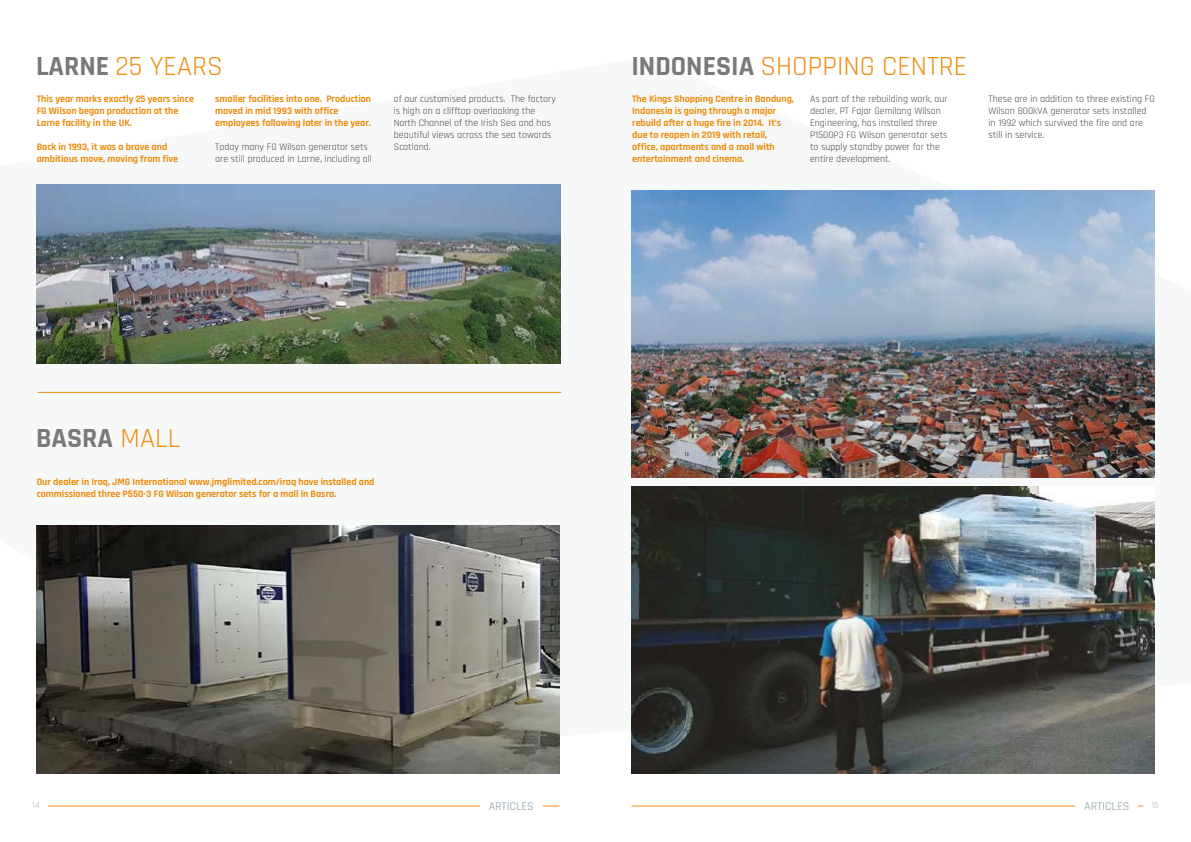
<style>
.page{position:relative;width:1191px;height:842px;background:#fff}
.page>*{position:absolute;margin:0;border:0;box-sizing:border-box;transform-origin:0 0}
.t1{font:28px "Rajdhani";color:#ee8d11}
.t2{font:700 28px "Rajdhani";color:#787a7a}
.t3{font:500 12px "Rajdhani";color:#a4b3b7}
.t4{font:700 10px/12px "Rajdhani";color:#ee8d11}
.t5{font:10px/12px "Rajdhani";color:#464644}
.t6{font:9px "Rajdhani";color:#a4b3b7}
.s1{font-weight:700;color:#787a7a}
.s2{font-weight:400;color:#ee8d11}
</style>
<div class="page">
<hr style="left:48px;top:806px;width:511px;height:1px;background:#ee8d11">
<hr style="left:631px;top:806px;width:512px;height:1px;background:#ee8d11">
<div style="left:1075px;top:790px;width:63px;height:28px;background:#fff"></div>
<img style="left:631px;top:486px;width:524px;height:288px">
<img style="left:631px;top:191px;width:524px;height:287px">
<img style="left:37px;top:185px;width:523px;height:179px">
<img style="left:36px;top:525px;width:523px;height:249px">
<hr style="left:38px;top:392px;width:523px;height:1px;background:#ee8d11">
<div style="left:480px;top:790px;width:62px;height:28px;background:#fff"></div>
<h1 class="t1" style="left:36px;top:50px;width:188px"><span class="s1">LARNE</span> 25 YEARS</h1>
<p class="t4" style="left:37px;top:93px;width:159px">This year marks exactly 25 years since<br>FG Wilson began production at the<br>Larne facility in the UK.</p>
<p class="t4" style="left:37px;top:141px;width:143px">Back in 1993, it was a brave and ambitious move, moving from five</p>
<p class="t4" style="left:215px;top:93px;width:157px">smaller facilities into one. Production moved in mid 1993 with office employees following later in the year.</p>
<p class="t5" style="left:215px;top:141px;width:158px">Today many FG Wilson generator sets are still produced in Larne, including all</p>
<p class="t5" style="left:394px;top:93px;width:164px">of our customised products. The factory is high on a clifftop overlooking the<br>North Channel of the Irish Sea and has beautiful views across the sea towards<br>Scotland.</p>
<h1 class="t1" style="left:631px;top:50px;width:337px"><span class="s1">INDONESIA</span> SHOPPING CENTRE</h1>
<p class="t4" style="left:632px;top:93px;width:163px">The Kings Shopping Centre in Bandung, Indonesia is going through a major rebuild after a huge fire in 2014. It’s due to reopen in 2019 with retail, office, apartments and a mall with entertainment and cinema.</p>
<p class="t5" style="left:810px;top:93px;width:139px">As part of the rebuilding work, our dealer, PT Fajar Gemilang Wilson<br>Engineering, has installed three<br>P1500P3 FG Wilson generator sets to supply standby power for the entire development.</p>
<p class="t5" style="left:988px;top:93px;width:168px">These are in addition to three existing FG Wilson 800kVA generator sets installed in 1992 which survived the fire and are still in service.</p>
<h1 class="t2" style="left:36px;top:421px;width:146px">BASRA <span class="s2">MALL</span></h1>
<p class="t4" style="left:37px;top:476px;width:339px">Our dealer in Iraq, JMG International www.jmglimited.com/iraq have installed and commissioned three P550-3 FG Wilson generator sets for a mall in Basra.</p>
<p class="t6" style="left:32px;top:800px;width:9px">14</p>
<p class="t3" style="left:1084px;top:799px;width:47px">ARTICLES</p>
<p class="t6" style="left:1151px;top:800px;width:9px">15</p>
<p class="t3" style="left:489px;top:799px;width:47px">ARTICLES</p>
</div>
